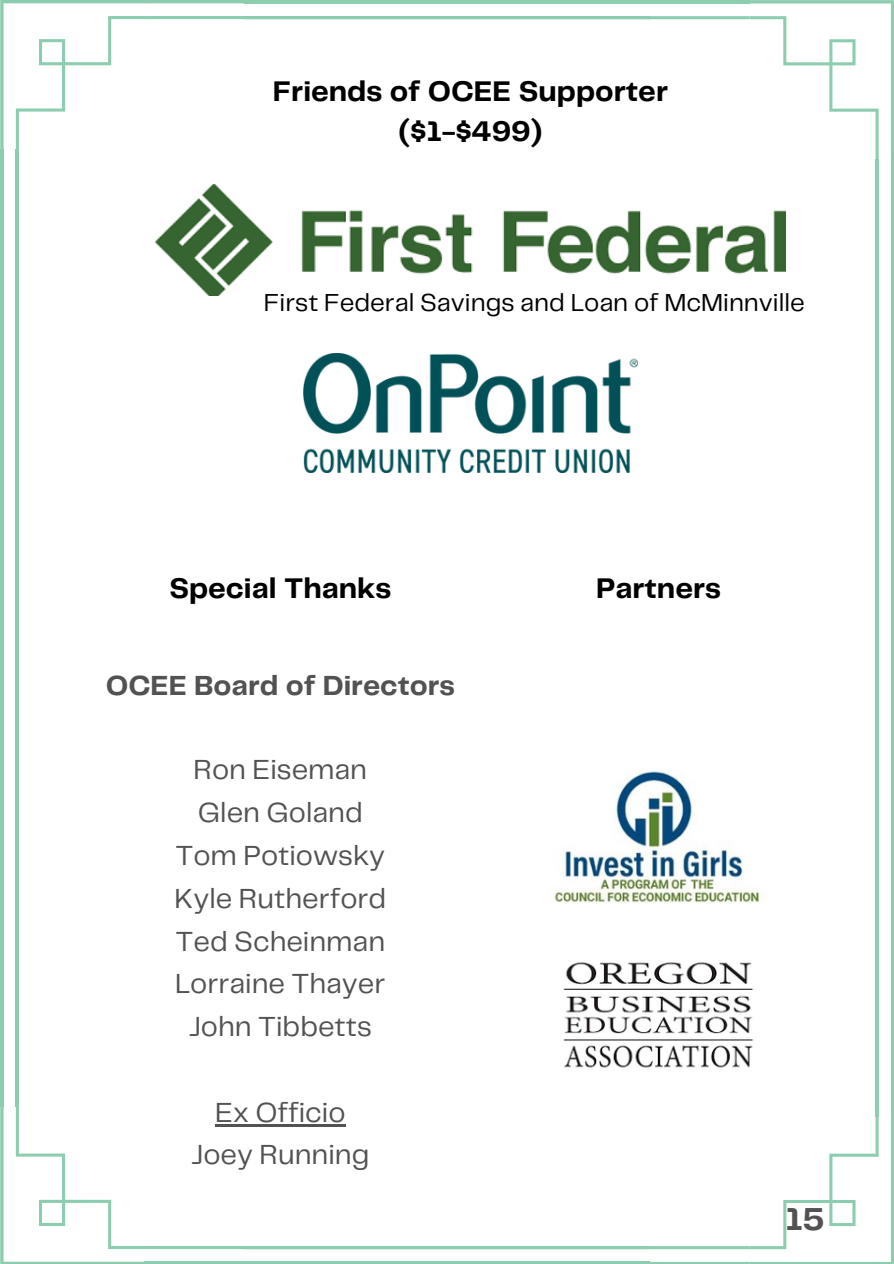
<style>
.page{position:relative;width:894px;height:1264px;background:#fff}
.page>*{position:absolute;margin:0;border:0;box-sizing:border-box;transform-origin:0 0}
.t1{font:700 33px "Telegraf";color:#525252}
.t2{font:700 29.55px/40.5px "Telegraf";color:#000;text-align:center}
.t3{font:28.65px/42.8px "Telegraf";color:#525252;text-align:center}
.t4{font:700 28.65px "Telegraf";color:#525252}
.t5{font:25.5px "Telegraf";color:#000}
</style>
<div class="page">
<hr style="left:16px;top:149px;width:3px;height:957px;background:#8ccdb0">
<hr style="left:0;top:149px;width:4px;height:957px;background:#8ccdb0">
<hr style="left:875px;top:159px;width:3px;height:957px;background:#8ccdb0">
<hr style="left:890px;top:159px;width:3px;height:957px;background:#8ccdb0">
<svg style="left:0;top:0;width:893px;height:159px"></svg>
<hr style="left:245px;top:0;width:504px;height:3px;background:#8ccdb0">
<svg style="left:0;top:1106px;width:893px;height:157px"></svg>
<img style="left:303px;top:353px;width:334px;height:119px">
<img style="left:563px;top:962px;width:191px;height:106px">
<img style="left:553px;top:770px;width:208px;height:132px">
<img style="left:156px;top:185px;width:629px;height:110px">
<hr style="left:215px;top:1123px;width:130px;height:3px;background:#525252">
<p class="t2" style="left:273px;top:72px;width:396px">Friends of OCEE Supporter ($1-$499)</p>
<p class="t5" style="left:264px;top:292px;width:542px">First Federal Savings and Loan of McMinnville</p>
<h1 class="t2" style="left:169px;top:569px;width:223px">Special Thanks</h1>
<p class="t2" style="left:596px;top:569px;width:126px">Partners</p>
<h1 class="t4" style="left:106px;top:673px;width:350px">OCEE Board of Directors</h1>
<h1 class="t3" style="left:174px;top:750px;width:213px">Ron Eiseman<br>Glen Goland<br>Tom Potiowsky<br>Kyle Rutherford<br>Ted Scheinman<br>Lorraine Thayer<br>John Tibbetts</h1>
<h2 class="t3" style="left:191px;top:1092px;width:179px">Ex Officio<br>Joey Running</h2>
<h2 class="t1" style="left:785px;top:1205px;width:41px">15</h2>
</div>
